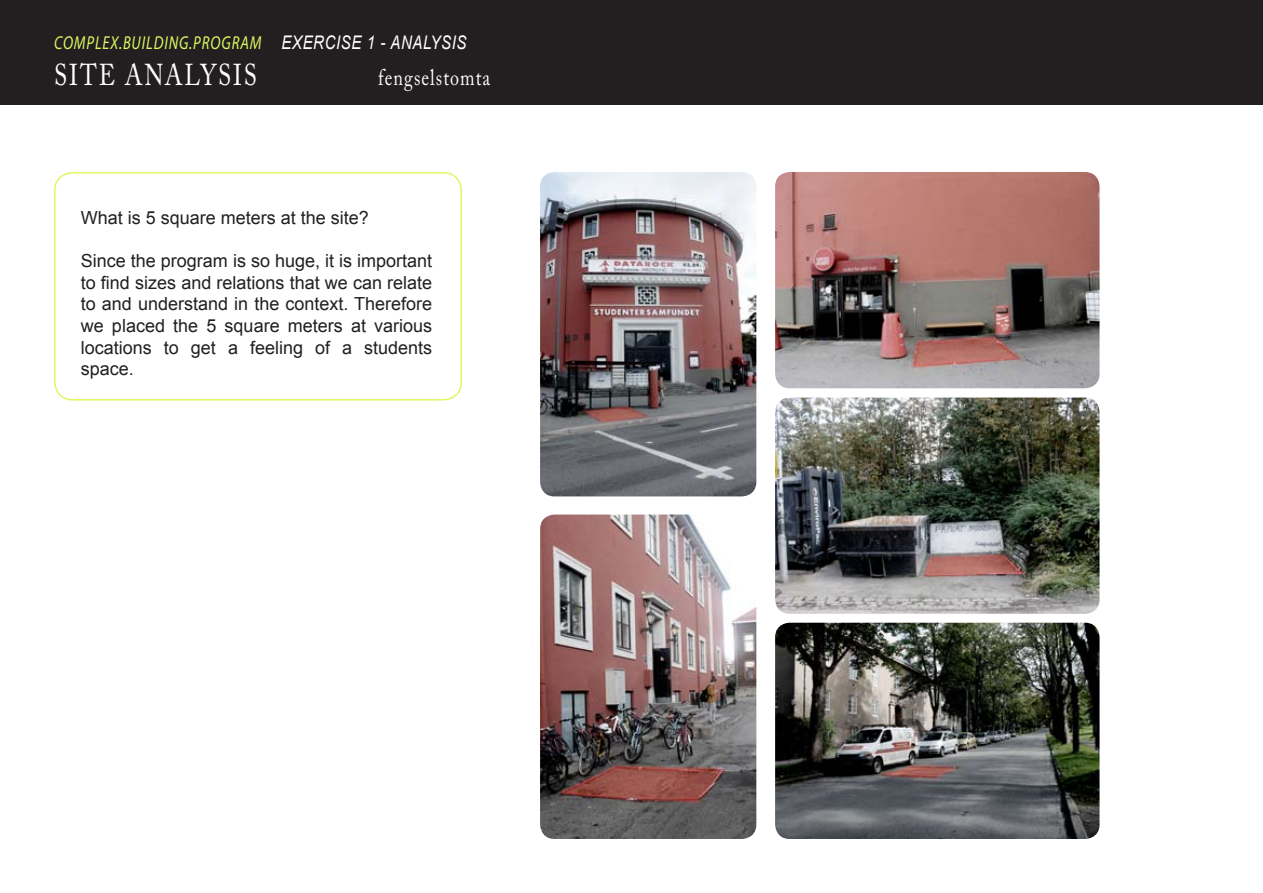
<style>
.page{position:relative;width:1263px;height:893px;background:#fff}
.page>*{position:absolute;margin:0;border:0;box-sizing:border-box;transform-origin:0 0}
.t1{font:30px "Adobe Caslon Pro";color:#fff;scale:.8 1}
.t2{font:22.5px "Adobe Caslon Pro";letter-spacing:.06em;color:#fff;scale:.8 1}
.t3{font:italic 18.75px "Myriad Pro";letter-spacing:.06em;color:#dbfa61;scale:.8 1}
.t4{font:18px/21.6px "Arial";color:#231f20;text-align:justify}
.s1{font-family:"Arial";color:#fff}
</style>
<div class="page">
<div style="left:0;top:0;width:1263px;height:104px;background:#231f20"></div>
<div style="left:54px;top:172px;width:408px;height:229px;border:2px solid #dbfa61;border-radius:18px"></div>
<img style="left:775px;top:623px;width:324px;height:216px">
<img style="left:775px;top:172px;width:324px;height:216px">
<img style="left:540px;top:172px;width:216px;height:324px">
<img style="left:540px;top:515px;width:216px;height:324px">
<img style="left:775px;top:398px;width:324px;height:216px">
<p class="t3" style="left:54px;top:31px;width:517px">COMPLEX.BUILDING.PROGRAM <span class="s1">EXERCISE 1 - ANALYSIS</span></p>
<h1 class="t1" style="left:54px;top:58px;width:20px">site</h1>
<h1 class="t1" style="left:125px;top:58px;width:24px">analysis</h1>
<p class="t2" style="left:378px;top:65px;width:142px">fengselstomta</p>
<p class="t4" style="left:81px;top:207px;width:290px">What is 5 square meters at the site?</p>
<p class="t4" style="left:81px;top:250px;width:353px">Since the program is so huge, it is important to find sizes and relations that we can relate to and understand in the context. Therefore we placed the 5 square meters at various locations to get a feeling of a students space.</p>
</div>
